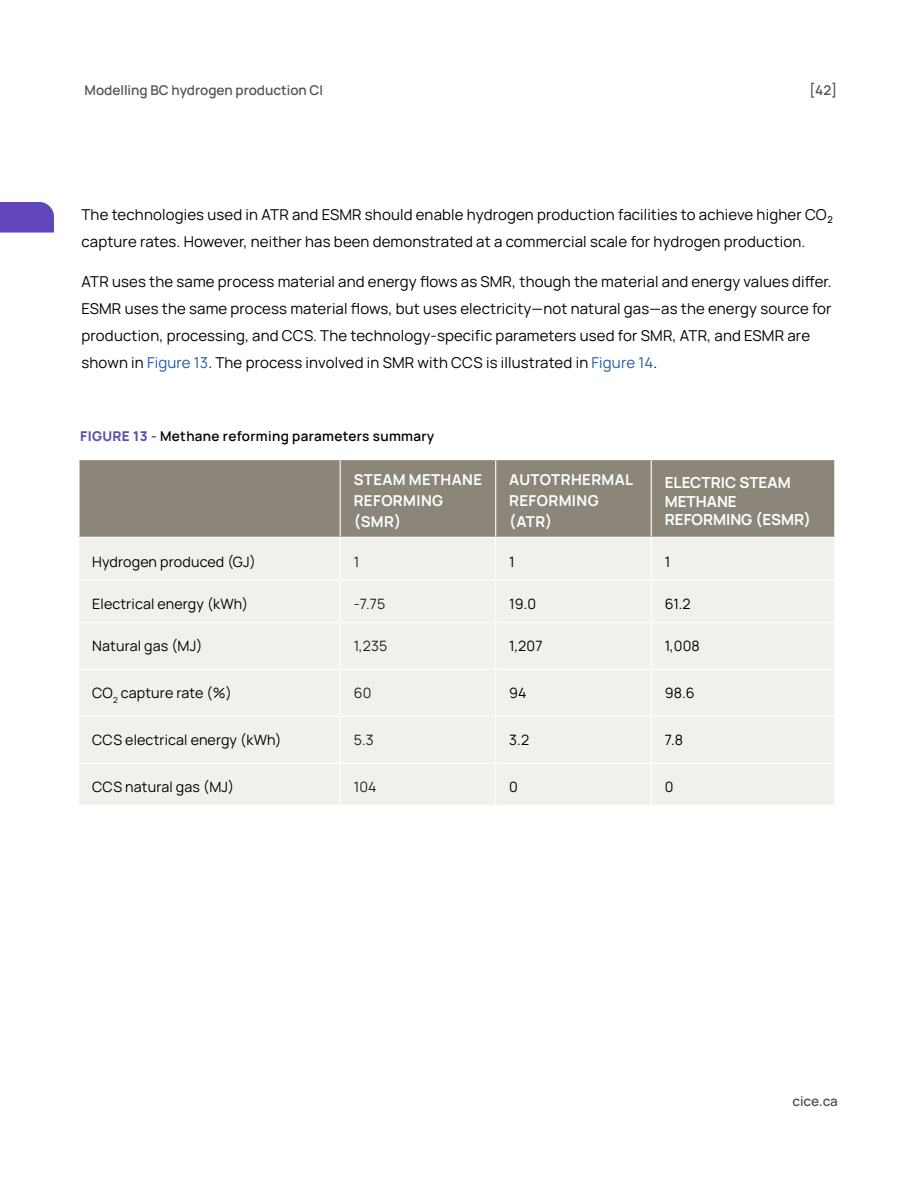
<style>
.page{position:relative;width:918px;height:1188px;background:#fff}
.page>*{position:absolute;margin:0;border:0;box-sizing:border-box;transform-origin:0 0}
.t1{font:700 15.15px/18.3px "Manrope";color:#fff}
.t2{font:15px/27px "Manrope";letter-spacing:.01em;color:#000}
.t3{font:700 15px/21px "Manrope";letter-spacing:.025em;color:#fff}
.t4{font:14.25px "Manrope";letter-spacing:.01em;color:#000}
.t5{font:14.25px "Manrope";letter-spacing:.01em;color:#231f20}
.t6{font:600 13.5px "Manrope";color:#4f5759}
.t7{font:600 13.5px "Manrope";letter-spacing:.025em;color:#000}
.s1{color:#215e9e}
.s2{font-weight:800;color:#6050a1}
.s3{font-weight:800;color:#6145ba}
</style>
<div class="page">
<div style="left:0;top:202px;width:54px;height:30px;background:#6145ba"></div>
<div style="left:80px;top:460px;width:754px;height:77px;background:#8c857a"></div>
<div style="left:79px;top:538px;width:755px;height:267px;background:#f2f0ed"></div>
<hr style="left:340px;top:460px;width:1px;height:77px;background:#fff">
<hr style="left:495px;top:460px;width:1px;height:77px;background:#fff">
<hr style="left:651px;top:460px;width:1px;height:77px;background:#fff">
<hr style="left:340px;top:538px;width:1px;height:41px;background:#fff">
<hr style="left:495px;top:538px;width:1px;height:41px;background:#fff">
<hr style="left:651px;top:538px;width:1px;height:41px;background:#fff">
<hr style="left:340px;top:581px;width:1px;height:41px;background:#fff">
<hr style="left:495px;top:581px;width:1px;height:41px;background:#fff">
<hr style="left:651px;top:581px;width:1px;height:41px;background:#fff">
<hr style="left:340px;top:623px;width:1px;height:46px;background:#fff">
<hr style="left:495px;top:623px;width:1px;height:46px;background:#fff">
<hr style="left:651px;top:623px;width:1px;height:46px;background:#fff">
<hr style="left:340px;top:670px;width:1px;height:46px;background:#fff">
<hr style="left:495px;top:670px;width:1px;height:46px;background:#fff">
<hr style="left:651px;top:670px;width:1px;height:46px;background:#fff">
<hr style="left:340px;top:717px;width:1px;height:46px;background:#fff">
<hr style="left:495px;top:717px;width:1px;height:46px;background:#fff">
<hr style="left:651px;top:717px;width:1px;height:46px;background:#fff">
<hr style="left:340px;top:764px;width:1px;height:41px;background:#fff">
<hr style="left:495px;top:764px;width:1px;height:41px;background:#fff">
<hr style="left:651px;top:764px;width:1px;height:41px;background:#fff">
<hr style="left:79px;top:579px;width:261px;height:2px;background:#fff">
<hr style="left:340px;top:579px;width:156px;height:2px;background:#fff">
<hr style="left:496px;top:579px;width:155px;height:2px;background:#fff">
<hr style="left:651px;top:579px;width:183px;height:2px;background:#fff">
<hr style="left:79px;top:622px;width:261px;height:1px;background:#fff">
<hr style="left:340px;top:622px;width:156px;height:1px;background:#fff">
<hr style="left:496px;top:622px;width:155px;height:1px;background:#fff">
<hr style="left:651px;top:622px;width:183px;height:1px;background:#fff">
<hr style="left:79px;top:669px;width:261px;height:1px;background:#fff">
<hr style="left:340px;top:669px;width:156px;height:1px;background:#fff">
<hr style="left:496px;top:669px;width:155px;height:1px;background:#fff">
<hr style="left:651px;top:669px;width:183px;height:1px;background:#fff">
<hr style="left:79px;top:716px;width:261px;height:1px;background:#fff">
<hr style="left:340px;top:716px;width:156px;height:1px;background:#fff">
<hr style="left:496px;top:716px;width:155px;height:1px;background:#fff">
<hr style="left:651px;top:716px;width:183px;height:1px;background:#fff">
<hr style="left:79px;top:763px;width:261px;height:1px;background:#fff">
<hr style="left:340px;top:763px;width:156px;height:1px;background:#fff">
<hr style="left:496px;top:763px;width:155px;height:1px;background:#fff">
<hr style="left:651px;top:763px;width:183px;height:1px;background:#fff">
<p class="t6" style="left:85px;top:81px;width:240px">Modelling BC hydrogen production CI</p>
<p class="t6" style="left:810px;top:81px;width:29px">[42]</p>
<p class="t2" style="left:82px;top:200px;width:753px">The technologies used in ATR and ESMR should enable hydrogen production facilities to achieve higher CO₂ capture rates. However, neither has been demonstrated at a commercial scale for hydrogen production.</p>
<p class="t2" style="left:82px;top:268px;width:752px">ATR uses the same process material and energy flows as SMR, though the material and energy values differ.<br>ESMR uses the same process material flows, but uses electricity—not natural gas—as the energy source for production, processing, and CCS. The technology-specific parameters used for SMR, ATR, and ESMR are shown in <span class="s1">Figure 13</span>. The process involved in SMR with CCS is illustrated in <span class="s1">Figure 14</span>.</p>
<p class="t7" style="left:80px;top:426px;width:356px"><span class="s2">FIGURE 13</span> <span class="s3">-</span> Methane reforming parameters summary</p>
<p class="t3" style="left:354px;top:469px;width:130px">STEAM METHANE<br>REFORMING (SMR)</p>
<p class="t3" style="left:509px;top:469px;width:126px">AUTOTRHERMAL<br>REFORMING (ATR)</p>
<p class="t1" style="left:665px;top:473px;width:148px">ELECTRIC STEAM<br>METHANE<br>REFORMING (ESMR)</p>
<p class="t4" style="left:92px;top:551px;width:165px">Hydrogen produced (GJ)</p>
<p class="t5" style="left:354px;top:551px;width:7px">1</p>
<p class="t4" style="left:509px;top:551px;width:7px">1</p>
<p class="t4" style="left:665px;top:551px;width:7px">1</p>
<p class="t4" style="left:92px;top:594px;width:158px">Electrical energy (kWh)</p>
<p class="t5" style="left:354px;top:594px;width:33px">-7.75</p>
<p class="t4" style="left:509px;top:594px;width:28px">19.0</p>
<p class="t4" style="left:665px;top:594px;width:27px">61.2</p>
<p class="t4" style="left:92px;top:636px;width:112px">Natural gas (MJ)</p>
<p class="t5" style="left:354px;top:636px;width:35px">1,235</p>
<p class="t4" style="left:509px;top:636px;width:35px">1,207</p>
<p class="t4" style="left:665px;top:636px;width:36px">1,008</p>
<p class="t4" style="left:92px;top:683px;width:141px">CO<sub>2</sub> capture rate (%)</p>
<p class="t5" style="left:354px;top:683px;width:19px">60</p>
<p class="t4" style="left:509px;top:683px;width:19px">94</p>
<p class="t4" style="left:665px;top:683px;width:31px">98.6</p>
<p class="t4" style="left:92px;top:730px;width:191px">CCS electrical energy (kWh)</p>
<p class="t5" style="left:354px;top:730px;width:21px">5.3</p>
<p class="t4" style="left:509px;top:730px;width:21px">3.2</p>
<p class="t4" style="left:665px;top:730px;width:20px">7.8</p>
<p class="t4" style="left:92px;top:777px;width:144px">CCS natural gas (MJ)</p>
<p class="t5" style="left:354px;top:777px;width:24px">104</p>
<p class="t4" style="left:509px;top:777px;width:10px">0</p>
<p class="t4" style="left:665px;top:777px;width:10px">0</p>
<p class="t6" style="left:793px;top:1092px;width:47px">cice.ca</p>
</div>
